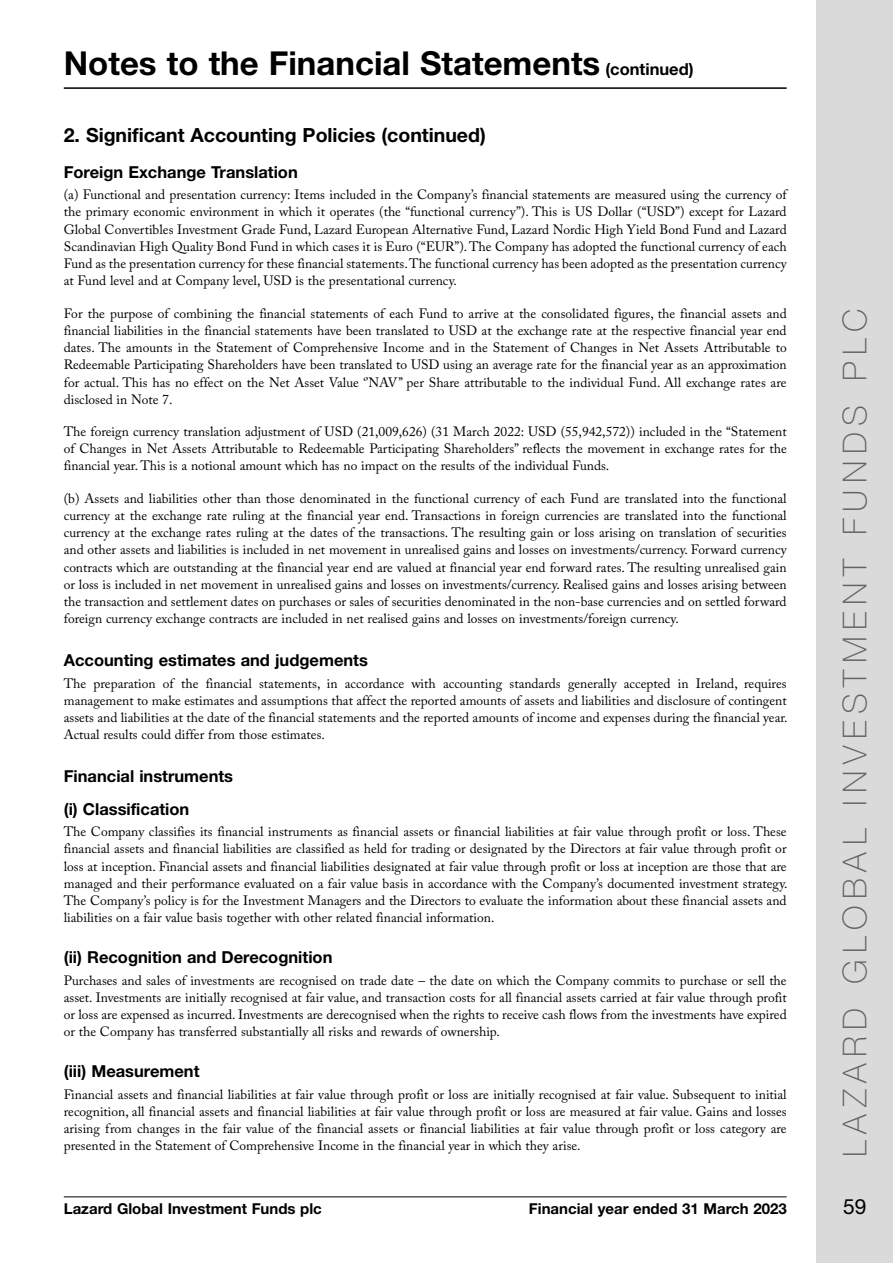
<style>
.page{position:relative;width:893px;height:1263px;background:#fff}
.page>*{position:absolute;margin:0;border:0;box-sizing:border-box;transform-origin:0 0}
.t1{font:700 33px "Helvetica Neue LT Std";color:#000}
.t2{font:100 33px "Helvetica Neue LT Std";letter-spacing:.2em;color:#646363}
.t3{font:21px "Helvetica Neue LT Std";color:#000}
.t4{font:700 19.5px "Helvetica Neue LT Std";color:#000}
.t5{font:700 16.5px/32.2px "Helvetica Neue LT Std";color:#000}
.t6{font:700 15px "Helvetica Neue LT Std";color:#000}
.t7{font:13.5px/17.2px "Adobe Caslon Pro";color:#000;text-align:justify}
.s1{font-size:16.5px}
</style>
<div class="page">
<div style="left:816px;top:0;width:77px;height:1263px;background:#dadada"></div>
<hr style="left:64px;top:1196px;width:723px;height:1px;background:#000">
<hr style="left:64px;top:87px;width:723px;height:2px;background:#000">
<h1 class="t1" style="left:64px;top:42px;width:631px">Notes to the Financial Statements <span class="s1">(continued)</span></h1>
<h3 class="t4" style="left:64px;top:122px;width:424px">2. Significant Accounting Policies (continued)</h3>
<p class="t5" style="left:64px;top:155px;width:236px">Foreign Exchange Translation</p>
<p class="t7" style="left:64px;top:186px;width:724px">(a) Functional and presentation currency: Items included in the Company’s financial statements are measured using the currency of the primary economic environment in which it operates (the “functional currency”). This is US Dollar (“USD”) except for Lazard Global Convertibles Investment Grade Fund, Lazard European Alternative Fund, Lazard Nordic High Yield Bond Fund and Lazard Scandinavian High Quality Bond Fund in which cases it is Euro (“EUR”). The Company has adopted the functional currency of each Fund as the presentation currency for these financial statements. The functional currency has been adopted as the presentation currency at Fund level and at Company level, USD is the presentational currency.</p>
<p class="t7" style="left:64px;top:304px;width:724px">For the purpose of combining the financial statements of each Fund to arrive at the consolidated figures, the financial assets and financial liabilities in the financial statements have been translated to USD at the exchange rate at the respective financial year end dates. The amounts in the Statement of Comprehensive Income and in the Statement of Changes in Net Assets Attributable to Redeemable Participating Shareholders have been translated to USD using an average rate for the financial year as an approximation for actual. This has no effect on the Net Asset Value ‘’NAV’’ per Share attributable to the individual Fund. All exchange rates are disclosed in Note 7.</p>
<p class="t7" style="left:64px;top:423px;width:724px">The foreign currency translation adjustment of USD (21,009,626) (31 March 2022: USD (55,942,572)) included in the “Statement of Changes in Net Assets Attributable to Redeemable Participating Shareholders” reflects the movement in exchange rates for the financial year. This is a notional amount which has no impact on the results of the individual Funds.</p>
<p class="t7" style="left:64px;top:489px;width:724px">(b) Assets and liabilities other than those denominated in the functional currency of each Fund are translated into the functional currency at the exchange rate ruling at the financial year end. Transactions in foreign currencies are translated into the functional currency at the exchange rates ruling at the dates of the transactions. The resulting gain or loss arising on translation of securities and other assets and liabilities is included in net movement in unrealised gains and losses on investments/currency. Forward currency contracts which are outstanding at the financial year end are valued at financial year end forward rates. The resulting unrealised gain or loss is included in net movement in unrealised gains and losses on investments/currency. Realised gains and losses arising between the transaction and settlement dates on purchases or sales of securities denominated in the non-base currencies and on settled forward foreign currency exchange contracts are included in net realised gains and losses on investments/foreign currency.</p>
<p class="t5" style="left:64px;top:644px;width:306px">Accounting estimates and judgements</p>
<p class="t7" style="left:64px;top:674px;width:725px">The preparation of the financial statements, in accordance with accounting standards generally accepted in Ireland, requires management to make estimates and assumptions that affect the reported amounts of assets and liabilities and disclosure of contingent assets and liabilities at the date of the financial statements and the reported amounts of income and expenses during the financial year.<br>Actual results could differ from those estimates.</p>
<p class="t5" style="left:64px;top:760px;width:171px">Financial instruments (i) Classification</p>
<p class="t7" style="left:64px;top:823px;width:725px">The Company classifies its financial instruments as financial assets or financial liabilities at fair value through profit or loss. These financial assets and financial liabilities are classified as held for trading or designated by the Directors at fair value through profit or loss at inception. Financial assets and financial liabilities designated at fair value through profit or loss at inception are those that are managed and their performance evaluated on a fair value basis in accordance with the Company’s documented investment strategy.<br>The Company’s policy is for the Investment Managers and the Directors to evaluate the information about these financial assets and liabilities on a fair value basis together with other related financial information.</p>
<p class="t5" style="left:64px;top:941px;width:270px">(ii) Recognition and Derecognition</p>
<p class="t7" style="left:64px;top:971px;width:724px">Purchases and sales of investments are recognised on trade date – the date on which the Company commits to purchase or sell the asset. Investments are initially recognised at fair value, and transaction costs for all financial assets carried at fair value through profit or loss are expensed as incurred. Investments are derecognised when the rights to receive cash flows from the investments have expired or the Company has transferred substantially all risks and rewards of ownership.</p>
<p class="t5" style="left:64px;top:1055px;width:137px">(iii) Measurement</p>
<p class="t7" style="left:64px;top:1085px;width:724px">Financial assets and financial liabilities at fair value through profit or loss are initially recognised at fair value. Subsequent to initial recognition, all financial assets and financial liabilities at fair value through profit or loss are measured at fair value. Gains and losses arising from changes in the fair value of the financial assets or financial liabilities at fair value through profit or loss category are presented in the Statement of Comprehensive Income in the financial year in which they arise.</p>
<h1 class="t2" style="left:836px;top:1157px;width:849px;rotate:-90deg">LAZARD GLOBAL INVESTMENT FUNDS PLC</h1>
<p class="t6" style="left:64px;top:1199px;width:260px">Lazard Global Investment Funds plc</p>
<p class="t6" style="left:529px;top:1199px;width:259px">Financial year ended 31 March 2023</p>
<h2 class="t3" style="left:843px;top:1194px;width:25px">59</h2>
</div>
